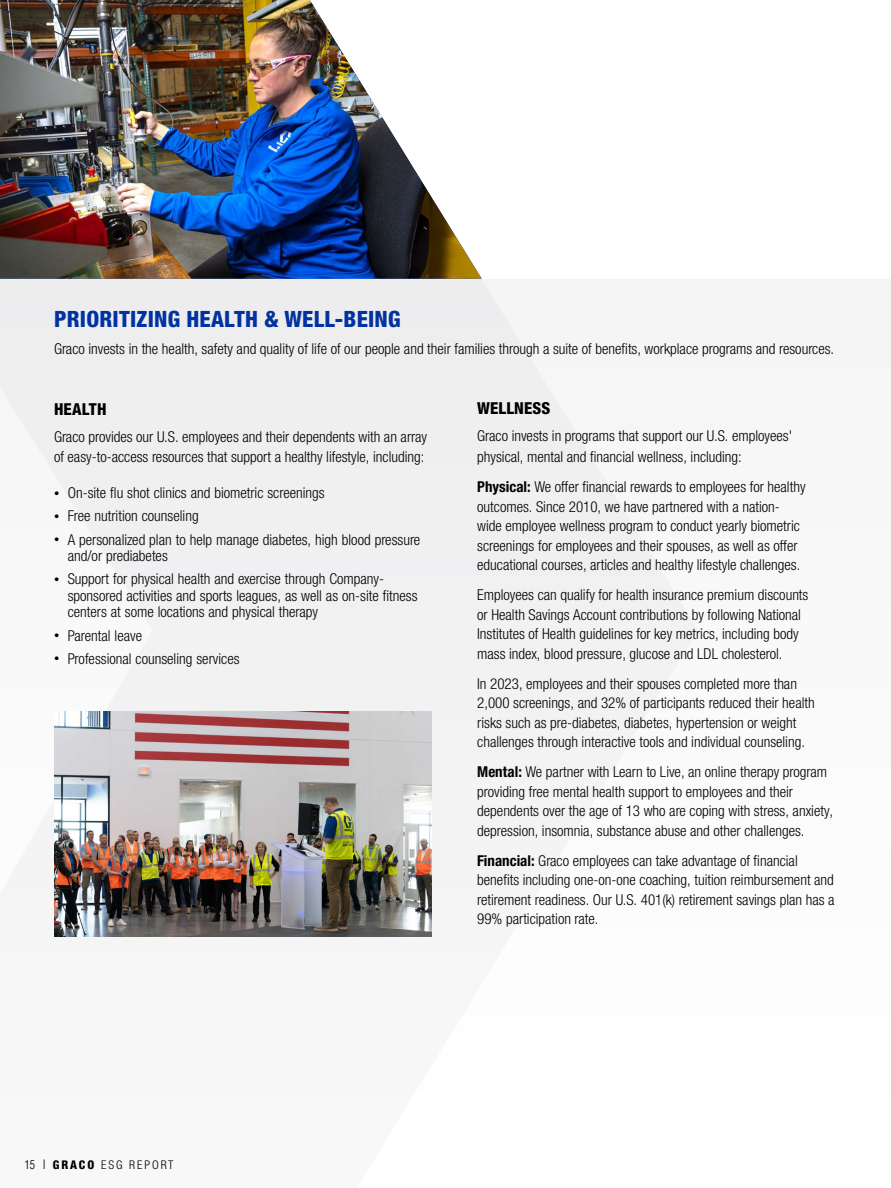
<style>
.page{position:relative;width:891px;height:1188px;background:#fff}
.page>*{position:absolute;margin:0;border:0;box-sizing:border-box;transform-origin:0 0}
.t1{font:800 condensed 22.5px "Helvetica Neue LTW1 G";letter-spacing:.01em;color:#0033a1}
.t2{font:800 condensed 16.5px "Helvetica Neue LTW1 G";letter-spacing:.01em;color:#000}
.t3{font:300 condensed 15px/19.5px "Helvetica Neue LTW1 G";color:#000}
.t4{font:300 condensed 12px "Helvetica Neue LTW1 G";letter-spacing:.16em;color:#000}
.s1{font-size:10.5px}
.s2{font-weight:700}
.s3{font-family:"Helvetica LT Std"}
.s4{font-size:13.35px}
.s5{font-weight:800}
</style>
<div class="page">
<div style="left:0;top:279px;width:891px;height:813px;background:#f7f7f8"></div>
<img style="left:54px;top:711px;width:378px;height:225px">
<img style="left:0;top:0;width:482px;height:279px">
<h1 class="t1" style="left:54px;top:305px;width:348px">PRIORITIZING HEALTH &amp; WELL-BEING</h1>
<p class="t3" style="left:54px;top:339px;width:782px">Graco invests in the health, safety and quality of life of our people and their families through a suite of benefits, workplace programs and resources.</p>
<p class="t2" style="left:54px;top:399px;width:54px">HEALTH</p>
<p class="t3" style="left:54px;top:427px;width:375px">Graco provides our U.S. employees and their dependents with an array of easy-to-access resources that support a healthy lifestyle, including:</p>
<p class="t3" style="left:54px;top:483px;width:272px"><span class="s1">•</span> On-site flu shot clinics and biometric screenings</p>
<p class="t3" style="left:54px;top:507px;width:146px"><span class="s1">•</span> Free nutrition counseling</p>
<p class="t3" style="left:68px;top:531px;width:354px;line-height:16.5px;text-indent:-14px"><span class="s1">•</span> A personalized plan to help manage diabetes, high blood pressure and/or prediabetes</p>
<p class="t3" style="left:68px;top:571px;width:351px;line-height:16.5px;text-indent:-14px"><span class="s1">•</span> Support for physical health and exercise through Company&shy;sponsored activities and sports leagues, as well as on-site fitness centers at some locations and physical therapy</p>
<p class="t3" style="left:54px;top:626px;width:89px"><span class="s1">•</span> Parental leave</p>
<p class="t3" style="left:54px;top:649px;width:187px"><span class="s1">•</span> Professional counseling services</p>
<p class="t2" style="left:477px;top:398px;width:75px">WELLNESS</p>
<p class="t3" style="left:477px;top:425px;width:317px;line-height:21px">Graco invests in programs that support our U.S. employees' physical, mental and financial wellness, including:</p>
<p class="t3" style="left:477px;top:477px;width:330px"><span class="s2">Physical:</span> We offer financial rewards to employees for healthy outcomes. Since 2010, we have partnered with a nation&shy;wide employee wellness program to conduct yearly biometric screenings for employees and their spouses, as well as offer educational courses, articles and healthy lifestyle challenges.</p>
<p class="t3" style="left:477px;top:585px;width:333px">Employees can qualify for health insurance premium discounts or Health Savings Account contributions by following National Institutes of Health guidelines for key metrics, including body mass index, blood pressure, glucose and LDL cholesterol.</p>
<p class="t3" style="left:477px;top:674px;width:339px">In 2023, employees and their spouses completed more than 2,000 screenings, and 32% of participants reduced their health risks such as pre-diabetes, diabetes, hypertension or weight challenges through interactive tools and individual counseling.</p>
<p class="t3" style="left:477px;top:762px;width:357px"><span class="s2">Mental:</span> We partner with Learn to Live, an online therapy program providing free mental health support to employees and their dependents over the age of 13 who are coping with stress, anxiety, depression, insomnia, substance abuse and other challenges.</p>
<p class="t3" style="left:477px;top:851px;width:359px"><span class="s2">Financial:</span> Graco employees can take advantage of financial benefits including one-on-one coaching, tuition reimbursement and retirement readiness. Our U.S. 401(k) retirement savings plan has a 99% participation rate.</p>
<p class="t4" style="left:24px;top:1157px;width:151px"><span class="s3">15</span> <span class="s4">I</span> <span class="s5">GRACO</span> ESG REPORT</p>
</div>
